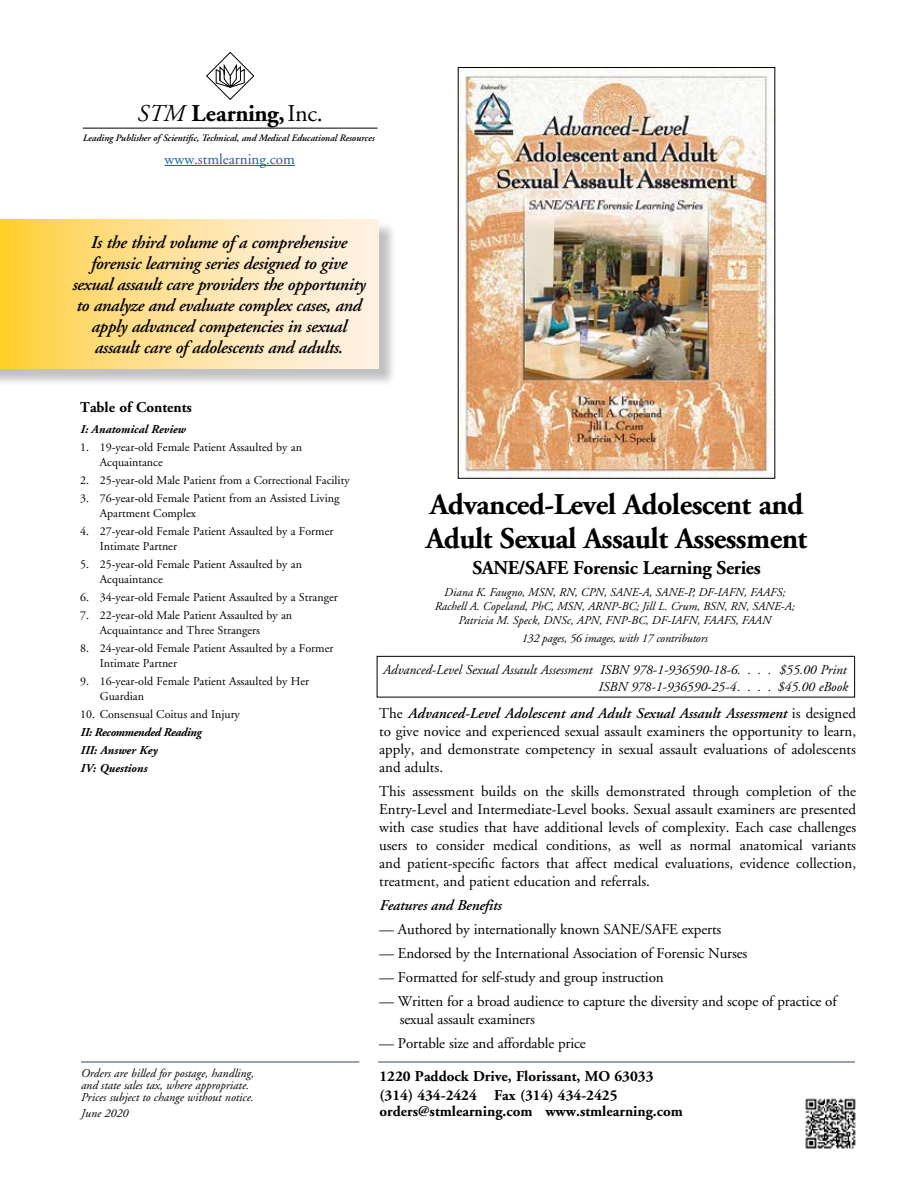
<style>
.page{position:relative;width:918px;height:1188px;background:#fff}
.page>*{position:absolute;margin:0;border:0;box-sizing:border-box;transform-origin:0 0}
.t1{font:700 30px/34.5px "Adobe Garamond";letter-spacing:-.02em;color:#000}
.t2{font:700 24px "Adobe Garamond";letter-spacing:-.01em;color:#000}
.t3{font:700 19.5px "Adobe Garamond";letter-spacing:-.02em;color:#000}
.t4{font:italic 600 18px/21px "Adobe Garamond";letter-spacing:-.02em;color:#000;text-align:center}
.t5{font:15px/18px "Adobe Garamond";letter-spacing:-.01em;color:#000;text-align:justify}
.t6{font:700 15px/19px "Adobe Garamond";color:#000}
.t7{font:15px "Adobe Garamond";color:#215e9e}
.t8{font:italic 600 15px "Adobe Garamond";letter-spacing:-.01em;color:#000}
.t9{font:italic 13.5px/16.5px "Adobe Garamond";color:#000}
.t10{font:12px/15px "Adobe Garamond";color:#000}
.t11{font:italic 12px/14.4px "Adobe Garamond";color:#000;text-align:center}
.t12{font:italic 700 12px/18px "Adobe Garamond";color:#000}
.t13{font:italic 600 9.9px "Adobe Garamond";letter-spacing:-.005em;color:#000}
.s1{font-weight:400;font-style:italic}
.s2{font-weight:400}
.s3{font-weight:600;font-style:italic}
</style>
<div class="page">
<hr style="left:83px;top:128px;width:295px;height:1px;background:#000">
<svg style="left:206px;top:52px;width:48px;height:48px"></svg>
<hr style="left:165px;top:165px;width:130px;height:1px;background:#215e9e">
<div style="left:377px;top:656px;width:478px;height:41px;border:1px solid #000"></div>
<img style="left:805px;top:1098px;width:51px;height:51px">
<div style="left:0;top:221px;width:397px;height:166px;background:#000;opacity:.25"></div>
<svg style="left:0;top:219px;width:378px;height:149px;background:#ffe198"></svg>
<img style="left:460px;top:69px;width:313px;height:407px">
<hr style="left:81px;top:1062px;width:278px;height:1px;background:#2a4669">
<hr style="left:378px;top:1062px;width:477px;height:1px;background:#2a4669">
<h2 class="t2" style="left:137px;top:100px;width:187px"><span class="s1">STM</span> Learning, <span class="s2">Inc.</span></h2>
<p class="t7" style="left:165px;top:151px;width:132px">www.stmlearning.com</p>
<p class="t13" style="left:82px;top:133px;width:293px">Leading Publisher of Scientific, Technical, and Medical Educational Resources</p>
<p class="t4" style="left:72px;top:233px;width:295px">Is the third volume of a comprehensive forensic learning series designed to give sexual assault care providers the opportunity to analyze and evaluate complex cases, and apply advanced competencies in sexual assault care of adolescents and adults.</p>
<p class="t6" style="left:80px;top:398px;width:113px">Table of Contents</p>
<p class="t12" style="left:80px;top:420px;width:107px">I: Anatomical Review</p>
<p class="t10" style="left:100px;top:440px;width:204px;text-indent:-19px">1. 19-year-old Female Patient Assaulted by an<br>Acquaintance</p>
<p class="t10" style="left:80px;top:473px;width:271px">2. 25-year-old Male Patient from a Correctional Facility</p>
<p class="t10" style="left:100px;top:491px;width:241px;text-indent:-19px">3. 76-year-old Female Patient from an Assisted Living<br>Apartment Complex</p>
<p class="t10" style="left:100px;top:524px;width:235px;text-indent:-19px">4. 27-year-old Female Patient Assaulted by a Former<br>Intimate Partner</p>
<p class="t10" style="left:100px;top:557px;width:204px;text-indent:-19px">5. 25-year-old Female Patient Assaulted by an<br>Acquaintance</p>
<p class="t10" style="left:80px;top:590px;width:259px">6. 34-year-old Female Patient Assaulted by a Stranger</p>
<p class="t10" style="left:100px;top:608px;width:194px;text-indent:-19px">7. 22-year-old Male Patient Assaulted by an<br>Acquaintance and Three Strangers</p>
<p class="t10" style="left:100px;top:641px;width:235px;text-indent:-19px">8. 24-year-old Female Patient Assaulted by a Former<br>Intimate Partner</p>
<p class="t10" style="left:100px;top:674px;width:211px;text-indent:-19px">9. 16-year-old Female Patient Assaulted by Her<br>Guardian</p>
<p class="t10" style="left:80px;top:707px;width:161px">10. Consensual Coitus and Injury</p>
<p class="t12" style="left:80px;top:723px;width:122px">II: Recommended Reading<br>III: Answer Key<br>IV: Questions</p>
<p class="t11" style="left:81px;top:1067px;width:175px;line-height:12px;text-align:left">Orders are billed for postage, handling, and state sales tax, where appropriate.<br>Prices subject to change without notice.</p>
<p class="t11" style="left:81px;top:1107px;width:49px">June 2020</p>
<h1 class="t1" style="left:426px;top:488px;width:383px">Advanced-Level Adolescent and<br>Adult Sexual Assault Assessment</h1>
<h3 class="t3" style="left:472px;top:557px;width:290px">SANE/SAFE Forensic Learning Series</h3>
<p class="t11" style="left:435px;top:585px;width:362px">Diana K. Faugno, MSN, RN, CPN, SANE-A, SANE-P, DF-IAFN, FAAFS;<br>Rachell A. Copeland, PhC, MSN, ARNP-BC; Jill L. Crum, BSN, RN, SANE-A;<br>Patricia M. Speck, DNSc, APN, FNP-BC, DF-IAFN, FAAFS, FAAN</p>
<p class="t11" style="left:522px;top:632px;width:188px">132 pages, 56 images, with 17 contributors</p>
<p class="t9" style="left:599px;top:662px;width:250px;text-indent:-215px">Advanced-Level Sexual Assault Assessment ISBN 978-1-936590-18-6. . . . $55.00 Print<br>ISBN 978-1-936590-25-4....</p>
<p class="t9" style="left:778px;top:678px;width:72px">$45.00 eBook</p>
<p class="t5" style="left:379px;top:704px;width:478px">The <span class="s3">Advanced-Level Adolescent and Adult Sexual Assault Assessment</span> is designed to give novice and experienced sexual assault examiners the opportunity to learn, apply, and demonstrate competency in sexual assault evaluations of adolescents and adults.</p>
<p class="t5" style="left:379px;top:782px;width:479px">This assessment builds on the skills demonstrated through completion of the Entry-Level and Intermediate-Level books. Sexual assault examiners are presented with case studies that have additional levels of complexity. Each case challenges users to consider medical conditions, as well as normal anatomical variants and patient-specific factors that affect medical evaluations, evidence collection, treatment, and patient education and referrals.</p>
<p class="t8" style="left:379px;top:897px;width:124px">Features and Benefits</p>
<p class="t5" style="left:379px;top:920px;width:344px">— Authored by internationally known SANE/SAFE experts</p>
<p class="t5" style="left:379px;top:944px;width:370px">— Endorsed by the International Association of Forensic Nurses</p>
<p class="t5" style="left:379px;top:968px;width:286px">— Formatted for self-study and group instruction</p>
<p class="t5" style="left:400px;top:992px;width:438px;text-indent:-21px">— Written for a broad audience to capture the diversity and scope of practice of sexual assault examiners</p>
<p class="t5" style="left:379px;top:1034px;width:208px">— Portable size and affordable price</p>
<p class="t6" style="left:380px;top:1067px;width:275px">1220 Paddock Drive, Florissant, MO 63033 (314) 434-2424 Fax (314) 434-2425</p>
<p class="t6" style="left:380px;top:1102px;width:305px">orders@stmlearning.com www.stmlearning.com</p>
</div>
